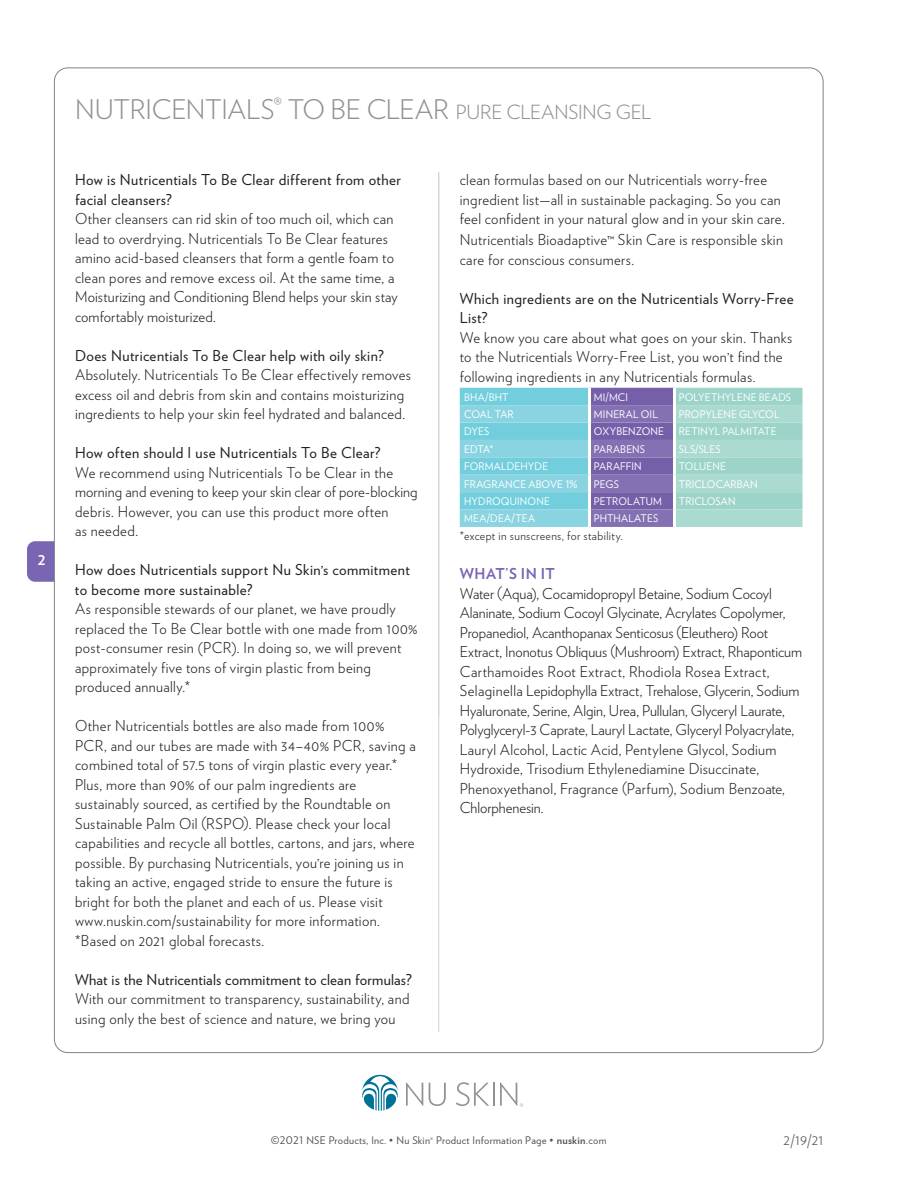
<style>
.page{position:relative;width:918px;height:1188px;background:#fff}
.page>*{position:absolute;margin:0;border:0;box-sizing:border-box;transform-origin:0 0}
.t1{font:300 27px "Verlag";letter-spacing:-.01em;color:#919295}
.t2{font:300 15px/19.5px "Verlag";letter-spacing:.02em;color:#231f20}
.t3{font:300 15px/19.5px "Verlag";color:#231f20}
.t4{font:15px/19.5px "Verlag";letter-spacing:.025em;color:#231f20}
.t5{font:700 15px "Verlag";letter-spacing:.035em;color:#7965b2}
.t6{font:300 15px "Verlag";color:#54555a}
.t7{font:700 13.5px "Verlag";color:#fff}
.t8{font:300 12px "Verlag";letter-spacing:.03em;color:#231f20}
.t9{font:10.5px "Verlag";letter-spacing:.015em;color:#fff}
.t10{font:10.5px "Verlag";letter-spacing:.025em;color:#54555a}
.s1{font-size:19.5px}
.s2{font-size:7.5px}
.s3{font-weight:700}
</style>
<div class="page">
<div style="left:27px;top:541px;width:48px;height:41px;background:#7965b2;border-radius:8px"></div>
<div style="left:54px;top:68px;width:769px;height:985px;background:#fff;border-radius:14px"></div>
<hr style="left:438px;top:173px;width:1px;height:859px;background:#d1d2d4">
<svg style="left:406px;top:1082px;width:17px;height:24px"></svg>
<svg style="left:429px;top:1083px;width:17px;height:23px"></svg>
<svg style="left:456px;top:1082px;width:38px;height:24px"></svg>
<svg style="left:500px;top:1082px;width:23px;height:25px"></svg>
<svg style="left:362px;top:1075px;width:36px;height:36px"></svg>
<hr style="left:438px;top:172px;width:1px;height:545px;background:#d1d2d4">
<svg style="left:460px;top:388px;width:342px;height:139px;background:#8cbacd"></svg>
<hr style="left:588px;top:388px;width:3px;height:17px;background:#fff">
<hr style="left:673px;top:388px;width:3px;height:17px;background:#fff">
<hr style="left:588px;top:405px;width:3px;height:18px;background:#fff">
<hr style="left:673px;top:405px;width:3px;height:18px;background:#fff">
<hr style="left:588px;top:423px;width:3px;height:17px;background:#fff">
<hr style="left:673px;top:423px;width:3px;height:17px;background:#fff">
<hr style="left:588px;top:440px;width:3px;height:17px;background:#fff">
<hr style="left:673px;top:440px;width:3px;height:17px;background:#fff">
<hr style="left:588px;top:457px;width:3px;height:18px;background:#fff">
<hr style="left:673px;top:457px;width:3px;height:18px;background:#fff">
<hr style="left:588px;top:475px;width:3px;height:17px;background:#fff">
<hr style="left:673px;top:475px;width:3px;height:17px;background:#fff">
<hr style="left:588px;top:492px;width:3px;height:18px;background:#fff">
<hr style="left:673px;top:492px;width:3px;height:18px;background:#fff">
<hr style="left:588px;top:510px;width:3px;height:17px;background:#fff">
<hr style="left:673px;top:510px;width:3px;height:17px;background:#fff">
<p class="t7" style="left:38px;top:550px;width:9px">2</p>
<h1 class="t1" style="left:75px;top:89px;width:578px">NUTRICENTIALS<sup>®</sup> TO BE CLEAR <span class="s1">PURE CLEANSING GEL</span></h1>
<p class="t4" style="left:75px;top:169px;width:327px">How is Nutricentials To Be Clear different from other facial cleansers?</p>
<p class="t2" style="left:75px;top:208px;width:324px">Other cleansers can rid skin of too much oil, which can lead to overdrying. Nutricentials To Be Clear features amino acid-based cleansers that form a gentle foam to clean pores and remove excess oil. At the same time, a Moisturizing and Conditioning Blend helps your skin stay comfortably moisturized.</p>
<p class="t4" style="left:75px;top:345px;width:310px">Does Nutricentials To Be Clear help with oily skin?</p>
<p class="t2" style="left:75px;top:364px;width:337px">Absolutely. Nutricentials To Be Clear effectively removes excess oil and debris from skin and contains moisturizing ingredients to help your skin feel hydrated and balanced.</p>
<p class="t4" style="left:75px;top:442px;width:307px">How often should I use Nutricentials To Be Clear?</p>
<p class="t2" style="left:75px;top:462px;width:344px">We recommend using Nutricentials To be Clear in the morning and evening to keep your skin clear of pore-blocking debris. However, you can use this product more often<br>as needed.</p>
<p class="t4" style="left:75px;top:559px;width:336px">How does Nutricentials support Nu Skin’s commitment to become more sustainable?</p>
<p class="t2" style="left:75px;top:598px;width:344px">As responsible stewards of our planet, we have proudly replaced the To Be Clear bottle with one made from 100% post-consumer resin (PCR). In doing so, we will prevent approximately five tons of virgin plastic from being produced annually.*</p>
<p class="t2" style="left:75px;top:715px;width:342px">Other Nutricentials bottles are also made from 100% PCR, and our tubes are made with 34–40% PCR, saving a combined total of 57.5 tons of virgin plastic every year.* Plus, more than 90% of our palm ingredients are sustainably sourced, as certified by the Roundtable on Sustainable Palm Oil (RSPO). Please check your local capabilities and recycle all bottles, cartons, and jars, where possible. By purchasing Nutricentials, you’re joining us in taking an active, engaged stride to ensure the future is bright for both the planet and each of us. Please visit www.nuskin.com/sustainability for more information. *Based on 2021 global forecasts.</p>
<p class="t4" style="left:75px;top:969px;width:338px">What is the Nutricentials commitment to clean formulas?</p>
<p class="t2" style="left:75px;top:988px;width:336px">With our commitment to transparency, sustainability, and using only the best of science and nature, we bring you</p>
<p class="t2" style="left:460px;top:169px;width:326px">clean formulas based on our Nutricentials worry-free ingredient list—all in sustainable packaging. So you can feel confident in your natural glow and in your skin care.</p>
<p class="t2" style="left:460px;top:229px;width:325px">Nutricentials Bioadaptive™ Skin Care is responsible skin care for conscious consumers.</p>
<p class="t4" style="left:460px;top:288px;width:335px">Which ingredients are on the Nutricentials Worry-Free<br>List?</p>
<p class="t2" style="left:460px;top:327px;width:334px">We know you care about what goes on your skin. Thanks to the Nutricentials Worry-Free List, you won’t find the following ingredients in any Nutricentials formulas.</p>
<p class="t9" style="left:464px;top:389px;width:46px">BHA/BHT</p>
<p class="t9" style="left:594px;top:389px;width:35px">MI/MCI</p>
<p class="t9" style="left:679px;top:389px;width:114px">POLYETHYLENE BEADS</p>
<p class="t9" style="left:464px;top:406px;width:51px">COAL TAR</p>
<p class="t9" style="left:594px;top:406px;width:65px">MINERAL OIL</p>
<p class="t9" style="left:679px;top:406px;width:102px">PROPYLENE GLYCOL</p>
<p class="t9" style="left:464px;top:424px;width:27px">DYES</p>
<p class="t9" style="left:594px;top:424px;width:72px">OXYBENZONE</p>
<p class="t9" style="left:679px;top:424px;width:99px">RETINYL PALMITATE</p>
<p class="t9" style="left:464px;top:441px;width:31px">EDTA*</p>
<p class="t9" style="left:594px;top:441px;width:53px">PARABENS</p>
<p class="t9" style="left:679px;top:441px;width:43px">SLS/SLES</p>
<p class="t9" style="left:464px;top:459px;width:86px">FORMALDEHYDE</p>
<p class="t9" style="left:594px;top:459px;width:49px">PARAFFIN</p>
<p class="t9" style="left:679px;top:459px;width:49px">TOLUENE</p>
<p class="t9" style="left:464px;top:476px;width:115px">FRAGRANCE ABOVE 1%</p>
<p class="t9" style="left:594px;top:476px;width:26px">PEGS</p>
<p class="t9" style="left:679px;top:476px;width:80px">TRICLOCARBAN</p>
<p class="t9" style="left:464px;top:493px;width:87px">HYDROQUINONE</p>
<p class="t9" style="left:594px;top:493px;width:70px">PETROLATUM</p>
<p class="t9" style="left:679px;top:493px;width:58px">TRICLOSAN</p>
<p class="t9" style="left:464px;top:511px;width:72px">MEA/DEA/TEA</p>
<p class="t9" style="left:594px;top:511px;width:66px">PHTHALATES</p>
<p class="t8" style="left:460px;top:527px;width:165px">*except in sunscreens, for stability.</p>
<p class="t5" style="left:460px;top:562px;width:97px">WHAT’S IN IT</p>
<p class="t3" style="left:460px;top:583px;width:344px">Water (Aqua), Cocamidopropyl Betaine, Sodium Cocoyl Alaninate, Sodium Cocoyl Glycinate, Acrylates Copolymer, Propanediol, Acanthopanax Senticosus (Eleuthero) Root Extract, Inonotus Obliquus (Mushroom) Extract, Rhaponticum Carthamoides Root Extract, Rhodiola Rosea Extract, Selaginella Lepidophylla Extract, Trehalose, Glycerin, Sodium Hyaluronate, Serine, Algin, Urea, Pullulan, Glyceryl Laurate, Polyglyceryl-3 Caprate, Lauryl Lactate, Glyceryl Polyacrylate, Lauryl Alcohol, Lactic Acid, Pentylene Glycol, Sodium Hydroxide, Trisodium Ethylenediamine Disuccinate, Phenoxyethanol, Fragrance (Parfum), Sodium Benzoate, Chlorphenesin.</p>
<p class="t10" style="left:271px;top:1132px;width:337px">©2021 NSE Products, Inc. • Nu Skin<span class="s2">®</span> Product Information Page • <span class="s3">nuskin</span>.com</p>
<p class="t6" style="left:784px;top:1128px;width:41px">2/19/21</p>
</div>
